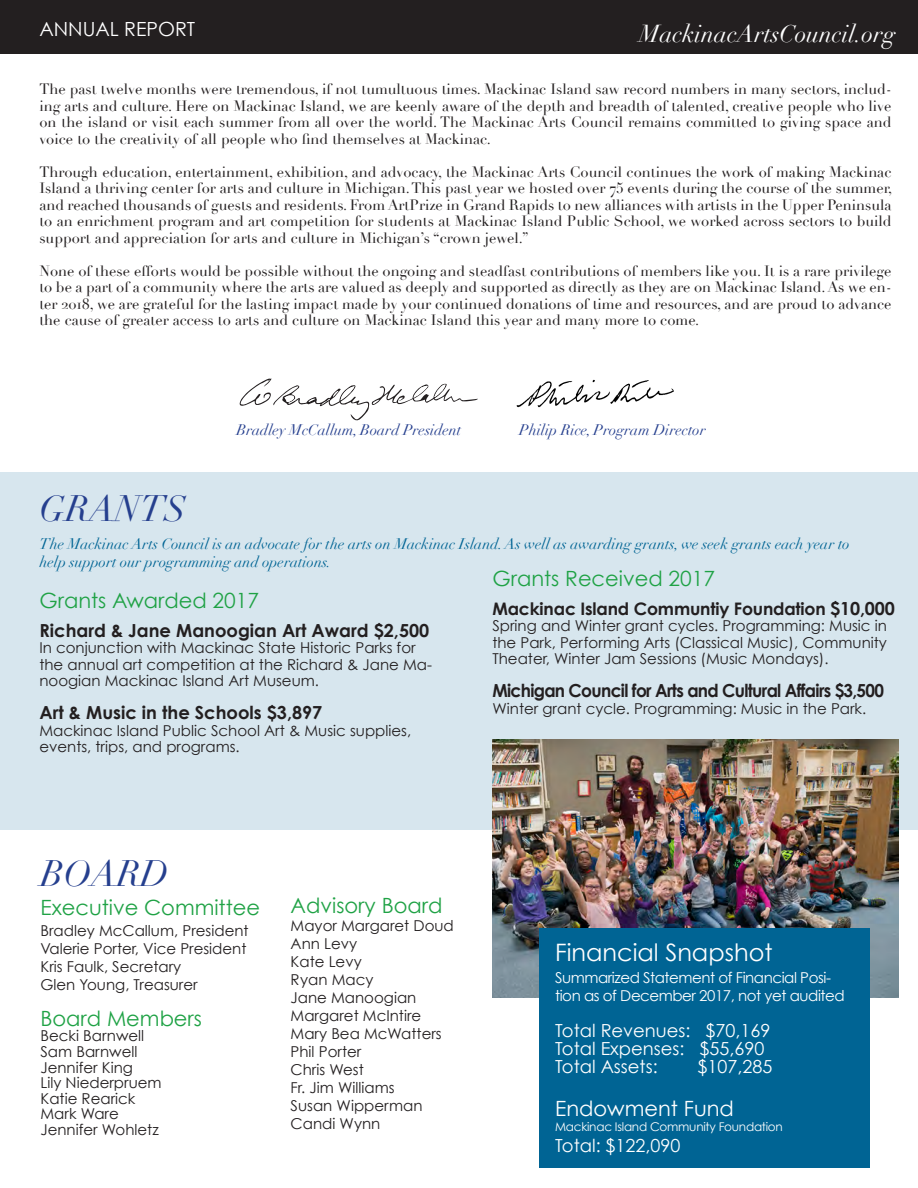
<style>
.page{position:relative;width:918px;height:1188px;background:#fff}
.page>*{position:absolute;margin:0;border:0;box-sizing:border-box;transform-origin:0 0}
.t1{font:italic 36px "Didot";color:#253f8e}
.t2{font:italic 24px "Didot";color:#fff}
.t3{font:24px "Century Gothic";color:#fff}
.t4{font:21px "Century Gothic";color:#1fa245}
.t5{font:21px "Century Gothic";color:#fff}
.t6{font:19.5px "Century Gothic";color:#fff}
.t7{font:18px "Century Gothic";color:#fff}
.t8{font:700 18px "Century Gothic";color:#231f20}
.t9{font:700 18px "Century Gothic";letter-spacing:-.04em;color:#231f20;scale:.95 1}
.t10{font:700 17.25px "Century Gothic";letter-spacing:-.01em;color:#231f20}
.t11{font:15px/16.5px "Century Gothic";color:#231f20}
.t12{font:italic 15px/18px "Didot";color:#006494}
.t13{font:15px/18px "Century Gothic";letter-spacing:-.03em;color:#fff}
.t14{font:italic 15px "Didot";color:#253f8e}
.t15{font:14.7px/16.5px "Didot";color:#231f20;text-align:justify}
.t16{font:12px "Century Gothic";letter-spacing:-.02em;color:#fff}
.s1{font-size:18px}
</style>
<div class="page">
<div style="left:0;top:472px;width:918px;height:358px;background:#d7e6ee"></div>
<div style="left:0;top:0;width:918px;height:54px;background:#231f20"></div>
<svg style="left:239px;top:378px;width:239px;height:43px"></svg>
<img style="left:516px;top:379px;width:158px;height:29px">
<img style="left:492px;top:740px;width:407px;height:258px">
<div style="left:539px;top:928px;width:331px;height:239px;background:#006494"></div>
<p class="t6" style="left:39px;top:17px;width:157px">ANNUAL REPORT</p>
<p class="t2" style="left:639px;top:19px;width:258px">MackinacArtsCouncil.org</p>
<p class="t15" style="left:39px;top:81px;width:854px">The past twelve months were tremendous, if not tumultuous times. Mackinac Island saw record numbers in many sectors, includ&shy;ing arts and culture. Here on Mackinac Island, we are keenly aware of the depth and breadth of talented, creative people who live on the island or visit each summer from all over the world. The Mackinac Arts Council remains committed to giving space and voice to the creativity of all people who find themselves at Mackinac.</p>
<p class="t15" style="left:39px;top:164px;width:854px">Through education, entertainment, exhibition, and advocacy, the Mackinac Arts Council continues the work of making Mackinac Island a thriving center for arts and culture in Michigan. This past year we hosted over 75 events during the course of the summer, and reached thousands of guests and residents. From ArtPrize in Grand Rapids to new alliances with artists in the Upper Peninsula to an enrichment program and art competition for students at Mackinac Island Public School, we worked across sectors to build support and appreciation for arts and culture in Michigan’s “crown jewel.”</p>
<p class="t15" style="left:39px;top:263px;width:854px">None of these efforts would be possible without the ongoing and steadfast contributions of members like you. It is a rare privilege to be a part of a community where the arts are valued as deeply and supported as directly as they are on Mackinac Island. As we en&shy;ter 2018, we are grateful for the lasting impact made by your continued donations of time and resources, and are proud to advance the cause of greater access to arts and culture on Mackinac Island this year and many more to come.</p>
<p class="t14" style="left:236px;top:421px;width:226px">Bradley McCallum, Board President</p>
<p class="t14" style="left:519px;top:421px;width:188px">Philip Rice, Program Director</p>
<p class="t1" style="left:39px;top:486px;width:148px">GRANTS</p>
<p class="t12" style="left:39px;top:535px;width:812px">The Mackinac Arts Council is an advocate for the arts on Mackinac Island. As well as awarding grants, we seek grants each year to help support our programming and operations.</p>
<p class="t4" style="left:39px;top:588px;width:221px">Grants Awarded 2017</p>
<p class="t8" style="left:39px;top:619px;width:391px">Richard &amp; Jane Manoogian Art Award $2,500</p>
<p class="t11" style="left:39px;top:639px;width:394px">In conjunction with Mackinac State Historic Parks for the annual art competition at the Richard &amp; Jane Ma&shy;noogian Mackinac Island Art Museum.</p>
<p class="t8" style="left:39px;top:701px;width:284px">Art &amp; Music in the Schools $3,897</p>
<p class="t11" style="left:39px;top:722px;width:373px">Mackinac Island Public School Art &amp; Music supplies, events, trips, and programs.</p>
<p class="t4" style="left:492px;top:566px;width:224px">Grants Received 2017</p>
<p class="t10" style="left:492px;top:598px;width:404px">Mackinac Island Communtiy Foundation <span class="s1">$10,000</span></p>
<p class="t11" style="left:492px;top:618px;width:396px;text-align:justify">Spring and Winter grant cycles. Programming: Music in the Park, Performing Arts (Classical Music), Community Theater, Winter Jam Sessions (Music Mondays).</p>
<p class="t9" style="left:492px;top:680px;width:414px">Michigan Council for Arts and Cultural Affairs $3,500</p>
<p class="t11" style="left:492px;top:700px;width:375px">Winter grant cycle. Programming: Music in the Park.</p>
<p class="t1" style="left:40px;top:851px;width:130px">BOARD</p>
<p class="t4" style="left:40px;top:894px;width:221px">Executive Committee</p>
<p class="t11" style="left:40px;top:922px;width:210px">Bradley McCallum, President</p>
<p class="t11" style="left:40px;top:940px;width:208px">Valerie Porter, Vice President</p>
<p class="t11" style="left:40px;top:958px;width:142px">Kris Faulk, Secretary</p>
<p class="t11" style="left:40px;top:976px;width:159px">Glen Young, Treasurer</p>
<p class="t4" style="left:40px;top:1005px;width:163px">Board Members</p>
<p class="t11" style="left:40px;top:1028px;width:105px">Becki Barnwell</p>
<p class="t11" style="left:40px;top:1043px;width:98px">Sam Barnwell</p>
<p class="t11" style="left:40px;top:1059px;width:94px">Jennifer King</p>
<p class="t11" style="left:40px;top:1074px;width:123px">Lily Niederpruem</p>
<p class="t11" style="left:40px;top:1090px;width:96px">Katie Rearick</p>
<p class="t11" style="left:40px;top:1106px;width:80px">Mark Ware</p>
<p class="t11" style="left:40px;top:1121px;width:120px">Jennifer Wohletz</p>
<p class="t4" style="left:291px;top:893px;width:153px">Advisory Board</p>
<p class="t11" style="left:291px;top:918px;width:165px">Mayor Margaret Doud</p>
<p class="t11" style="left:291px;top:936px;width:68px">Ann Levy</p>
<p class="t11" style="left:291px;top:954px;width:73px">Kate Levy</p>
<p class="t11" style="left:291px;top:972px;width:84px">Ryan Macy</p>
<p class="t11" style="left:291px;top:990px;width:127px">Jane Manoogian</p>
<p class="t11" style="left:291px;top:1008px;width:132px">Margaret McIntire</p>
<p class="t11" style="left:291px;top:1026px;width:153px">Mary Bea McWatters</p>
<p class="t11" style="left:291px;top:1044px;width:72px">Phil Porter</p>
<p class="t11" style="left:291px;top:1062px;width:75px">Chris West</p>
<p class="t11" style="left:291px;top:1080px;width:106px">Fr. Jim Williams</p>
<p class="t11" style="left:291px;top:1098px;width:134px">Susan Wipperman</p>
<p class="t11" style="left:291px;top:1116px;width:91px">Candi Wynn</p>
<p class="t3" style="left:555px;top:937px;width:219px">Financial Snapshot</p>
<p class="t13" style="left:555px;top:968px;width:291px">Summarized Statement of Financial Posi&shy;tion as of December 2017, not yet audited</p>
<p class="t7" style="left:555px;top:1020px;width:217px">Total Revenues: $70,169</p>
<p class="t7" style="left:555px;top:1038px;width:211px">Total Expenses: $55,690</p>
<p class="t7" style="left:555px;top:1056px;width:104px">Total Assets:</p>
<p class="t7" style="left:698px;top:1056px;width:76px">$107,285</p>
<p class="t5" style="left:555px;top:1096px;width:180px">Endowment Fund</p>
<p class="t16" style="left:555px;top:1119px;width:229px">Mackinac Island Community Foundation</p>
<p class="t7" style="left:555px;top:1135px;width:127px">Total: $122,090</p>
</div>
